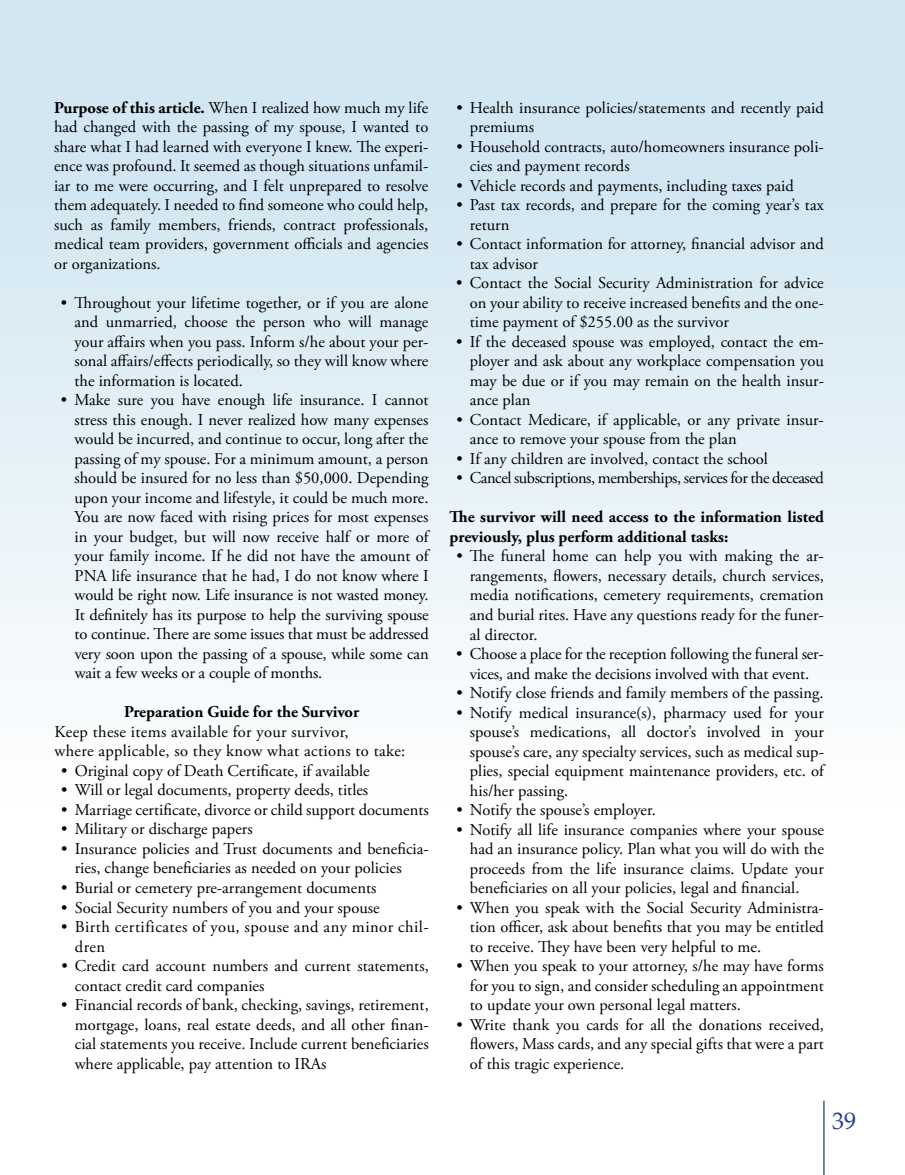
<style>
.page{position:relative;width:905px;height:1175px;background:#fff}
.page>*{position:absolute;margin:0;border:0;box-sizing:border-box;transform-origin:0 0}
.t1{font:24px "Palatino Linotype";color:#25408f}
.t2{font:16.5px/19.5px "Adobe Garamond Pro";color:#000;text-align:justify}
.t3{font:700 16.5px/19.5px "Adobe Garamond Pro";color:#000}
.t4{font:16.5px/19.5px "Adobe Garamond Pro";letter-spacing:.02em;color:#000}
.t5{font:16.5px "Adobe Garamond Pro";letter-spacing:-.03em;color:#000}
.t6{font:16.5px/19.5px "Adobe Garamond Pro";letter-spacing:.03em;color:#000}
.s1{font-weight:700}
</style>
<div class="page">
<hr style="left:823px;top:1100px;width:1px;height:74px;background:#002d73">
<div style="left:0;top:0;width:904px;height:921px;background:linear-gradient(to bottom,#cae3f0,#fff)"></div>
<p class="t2" style="left:54px;top:98px;width:376px"><span class="s1">Purpose of this article.</span> When I realized how much my life had changed with the passing of my spouse, I wanted to share what I had learned with everyone I knew. The experi&shy;ence was profound. It seemed as though situations unfamil&shy;iar to me were occurring, and I felt unprepared to resolve them adequately. I needed to find someone who could help, such as family members, friends, contract professionals, medical team providers, government officials and agencies or organizations.</p>
<p class="t2" style="left:74px;top:293px;width:355px;text-indent:-13px">• Throughout your lifetime together, or if you are alone and unmarried, choose the person who will manage your affairs when you pass. Inform s/he about your per&shy;sonal affairs/effects periodically, so they will know where the information is located.</p>
<p class="t2" style="left:74px;top:391px;width:356px;text-indent:-14px">• Make sure you have enough life insurance. I cannot stress this enough. I never realized how many expenses would be incurred, and continue to occur, long after the passing of my spouse. For a minimum amount, a person should be insured for no less than $50,000. Depending upon your income and lifestyle, it could be much more.<br>You are now faced with rising prices for most expenses in your budget, but will now receive half or more of your family income. If he did not have the amount of PNA life insurance that he had, I do not know where I would be right now. Life insurance is not wasted money.<br>It definitely has its purpose to help the surviving spouse to continue. There are some issues that must be addressed very soon upon the passing of a spouse, while some can wait a few weeks or a couple of months.</p>
<p class="t3" style="left:124px;top:702px;width:237px">Preparation Guide for the Survivor</p>
<p class="t4" style="left:54px;top:722px;width:352px">Keep these items available for your survivor,<br>where applicable, so they know what actions to take:</p>
<p class="t2" style="left:61px;top:761px;width:310px">• Original copy of Death Certificate, if available</p>
<p class="t2" style="left:61px;top:781px;width:308px">• Will or legal documents, property deeds, titles</p>
<p class="t2" style="left:61px;top:800px;width:369px">• Marriage certificate, divorce or child support documents</p>
<p class="t2" style="left:61px;top:820px;width:193px">• Military or discharge papers</p>
<p class="t2" style="left:75px;top:839px;width:355px;text-indent:-14px">• Insurance policies and Trust documents and beneficia&shy;ries, change beneficiaries as needed on your policies</p>
<p class="t2" style="left:61px;top:878px;width:317px">• Burial or cemetery pre-arrangement documents</p>
<p class="t2" style="left:61px;top:898px;width:320px">• Social Security numbers of you and your spouse</p>
<p class="t6" style="left:75px;top:917px;width:355px;text-indent:-14px">• Birth certificates of you, spouse and any minor chil&shy;dren</p>
<p class="t2" style="left:75px;top:956px;width:355px;text-indent:-13px">• Credit card account numbers and current statements, contact credit card companies</p>
<p class="t2" style="left:75px;top:995px;width:355px;text-indent:-13px">• Financial records of bank, checking, savings, retirement, mortgage, loans, real estate deeds, and all other finan&shy;cial statements you receive. Include current beneficiaries where applicable, pay attention to IRAs</p>
<p class="t2" style="left:470px;top:98px;width:355px;text-indent:-13px">• Health insurance policies/statements and recently paid premiums</p>
<p class="t2" style="left:470px;top:137px;width:355px;text-indent:-14px">• Household contracts, auto/homeowners insurance poli&shy;cies and payment records</p>
<p class="t2" style="left:456px;top:176px;width:339px">• Vehicle records and payments, including taxes paid</p>
<p class="t2" style="left:470px;top:196px;width:355px;text-indent:-13px">• Past tax records, and prepare for the coming year’s tax return</p>
<p class="t2" style="left:470px;top:235px;width:355px;text-indent:-13px">• Contact information for attorney, financial advisor and tax advisor</p>
<p class="t2" style="left:470px;top:274px;width:355px;text-indent:-13px">• Contact the Social Security Administration for advice on your ability to receive increased benefits and the one&shy;time payment of $255.00 as the survivor</p>
<p class="t2" style="left:470px;top:332px;width:355px;text-indent:-14px">• If the deceased spouse was employed, contact the em&shy;ployer and ask about any workplace compensation you may be due or if you may remain on the health insur&shy;ance plan</p>
<p class="t2" style="left:470px;top:410px;width:355px;text-indent:-13px">• Contact Medicare, if applicable, or any private insur&shy;ance to remove your spouse from the plan</p>
<p class="t2" style="left:456px;top:449px;width:313px">• If any children are involved, contact the school</p>
<p class="t5" style="left:456px;top:468px;width:369px">• Cancel subscriptions, memberships, services for the deceased</p>
<p class="t3" style="left:449px;top:508px;width:376px">The survivor will need access to the information listed previously, plus perform additional tasks:</p>
<p class="t2" style="left:470px;top:547px;width:355px;text-indent:-13px">• The funeral home can help you with making the ar&shy;rangements, flowers, necessary details, church services, media notifications, cemetery requirements, cremation and burial rites. Have any questions ready for the funer&shy;al director.</p>
<p class="t2" style="left:456px;top:644px;width:369px;text-align:center">• Choose a place for the reception following the funeral ser&shy;vices, and make the decisions involved with that event.</p>
<p class="t2" style="left:456px;top:683px;width:369px">• Notify close friends and family members of the passing.</p>
<p class="t2" style="left:470px;top:703px;width:355px;text-indent:-13px">• Notify medical insurance(s), pharmacy used for your spouse’s medications, all doctor’s involved in your spouse’s care, any specialty services, such as medical sup&shy;plies, special equipment maintenance providers, etc. of his/her passing.</p>
<p class="t2" style="left:456px;top:800px;width:201px">• Notify the spouse’s employer.</p>
<p class="t2" style="left:470px;top:820px;width:355px;text-indent:-13px">• Notify all life insurance companies where your spouse had an insurance policy. Plan what you will do with the proceeds from the life insurance claims. Update your beneficiaries on all your policies, legal and financial.</p>
<p class="t2" style="left:470px;top:898px;width:355px;text-indent:-14px">• When you speak with the Social Security Administra&shy;tion officer, ask about benefits that you may be entitled to receive. They have been very helpful to me.</p>
<p class="t2" style="left:470px;top:956px;width:355px;text-indent:-13px">• When you speak to your attorney, s/he may have forms for you to sign, and consider scheduling an appointment to update your own personal legal matters.</p>
<p class="t2" style="left:470px;top:1015px;width:355px;text-indent:-13px">• Write thank you cards for all the donations received, flowers, Mass cards, and any special gifts that were a part of this tragic experience.</p>
<h1 class="t1" style="left:832px;top:1103px;width:25px">39</h1>
</div>
